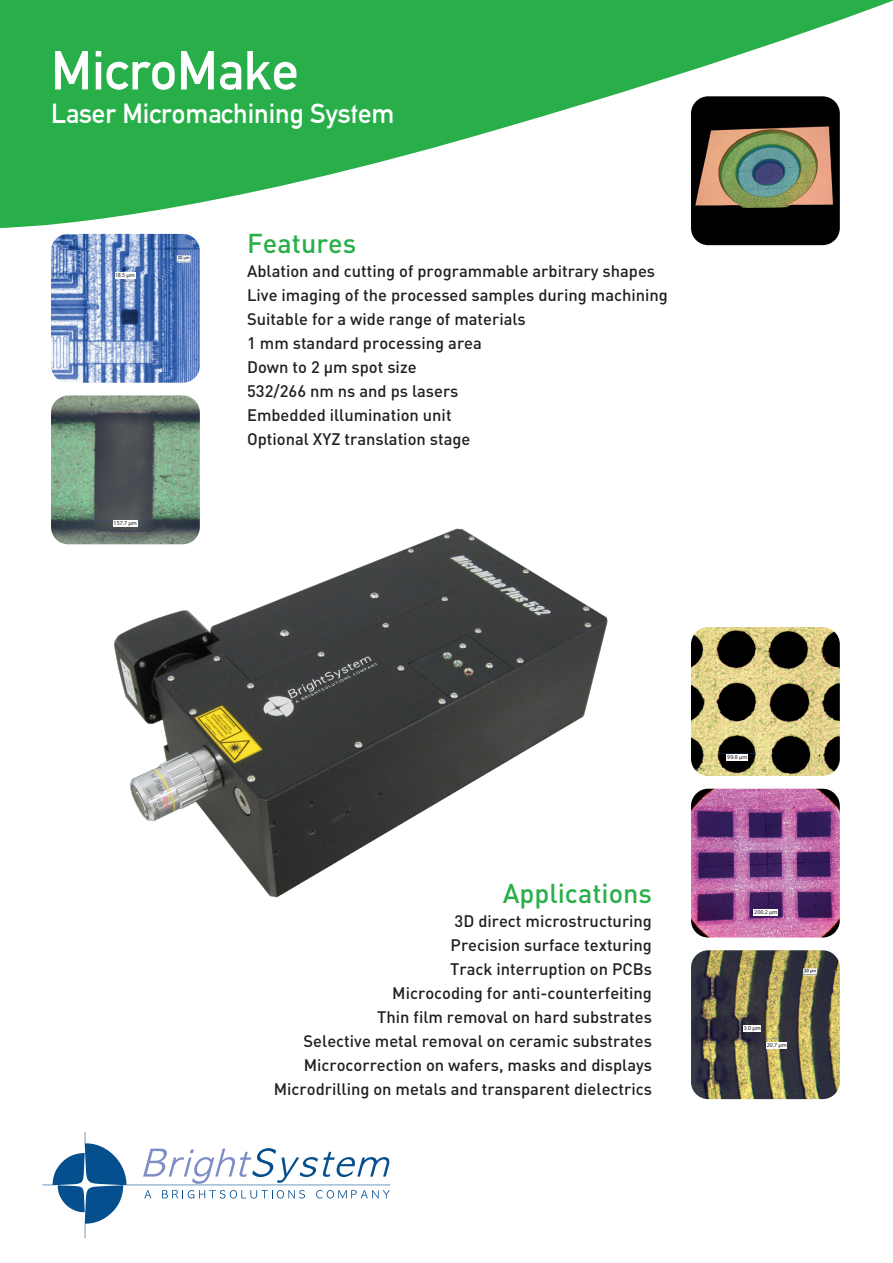
<style>
.page{position:relative;width:893px;height:1263px;background:#fff}
.page>*{position:absolute;margin:0;border:0;box-sizing:border-box;transform-origin:0 0}
.t1{font:54px "Alte DIN1451 Mittelschrift";color:#fff}
.t2{font:27px "Alte DIN1451 Mittelschrift";color:#fff}
.t3{font:500 27px "DIN Pro";color:#29af4a}
.t4{font:500 16.5px/24px "DIN Pro";color:#231f20}
.t5{font:6px "Myriad Pro";color:#231f20}
</style>
<div class="page">
<svg style="left:0;top:0;width:893px;height:228px;fill:#29af4a"></svg>
<img style="left:66px;top:528px;width:706px;height:410px">
<svg style="left:43px;top:1132px;width:347px;height:106px"></svg>
<img style="left:51px;top:234px;width:149px;height:149px">
<img style="left:51px;top:395px;width:149px;height:149px">
<img style="left:691px;top:96px;width:149px;height:149px">
<img style="left:691px;top:627px;width:149px;height:149px">
<img style="left:691px;top:789px;width:149px;height:148px">
<img style="left:691px;top:950px;width:149px;height:149px">
<div style="left:744px;top:1025px;width:17px;height:6px;background:#fff"></div>
<div style="left:766px;top:1042px;width:21px;height:7px;background:#fff"></div>
<div style="left:754px;top:909px;width:24px;height:7px;background:#fff"></div>
<div style="left:727px;top:754px;width:21px;height:6px;background:#fff"></div>
<div style="left:115px;top:272px;width:20px;height:6px;background:#fff"></div>
<div style="left:113px;top:520px;width:25px;height:6px;background:#fff"></div>
<p class="t1" style="left:51px;top:38px;width:249px">MicroMake</p>
<p class="t2" style="left:51px;top:97px;width:345px">Laser Micromachining System</p>
<p class="t5" style="left:115px;top:271px;width:22px">18.5 µm</p>
<p class="t5" style="left:114px;top:519px;width:25px">157.7 µm</p>
<p class="t3" style="left:247px;top:221px;width:111px">Features</p>
<p class="t4" style="left:247px;top:257px;width:422px">Ablation and cutting of programmable arbitrary shapes Live imaging of the processed samples during machining Suitable for a wide range of materials<br>1 mm standard processing area<br>Down to 2 µm spot size<br>532/266 nm ns and ps lasers<br>Embedded illumination unit<br>Optional XYZ translation stage</p>
<p class="t3" style="left:503px;top:872px;width:151px">Applications</p>
<p class="t4" style="left:274px;top:907px;width:380px;text-align:right">3D direct microstructuring<br>Precision surface texturing<br>Track interruption on PCBs<br>Microcoding for anti-counterfeiting<br>Thin film removal on hard substrates<br>Selective metal removal on ceramic substrates Microcorrection on wafers, masks and displays Microdrilling on metals and transparent dielectrics</p>
<p class="t5" style="left:727px;top:753px;width:22px">99.8 µm</p>
<p class="t5" style="left:754px;top:908px;width:25px">200.2 µm</p>
<p class="t5" style="left:744px;top:1024px;width:18px">3.0 µm</p>
<p class="t5" style="left:767px;top:1041px;width:22px">20.7 µm</p>
</div>
